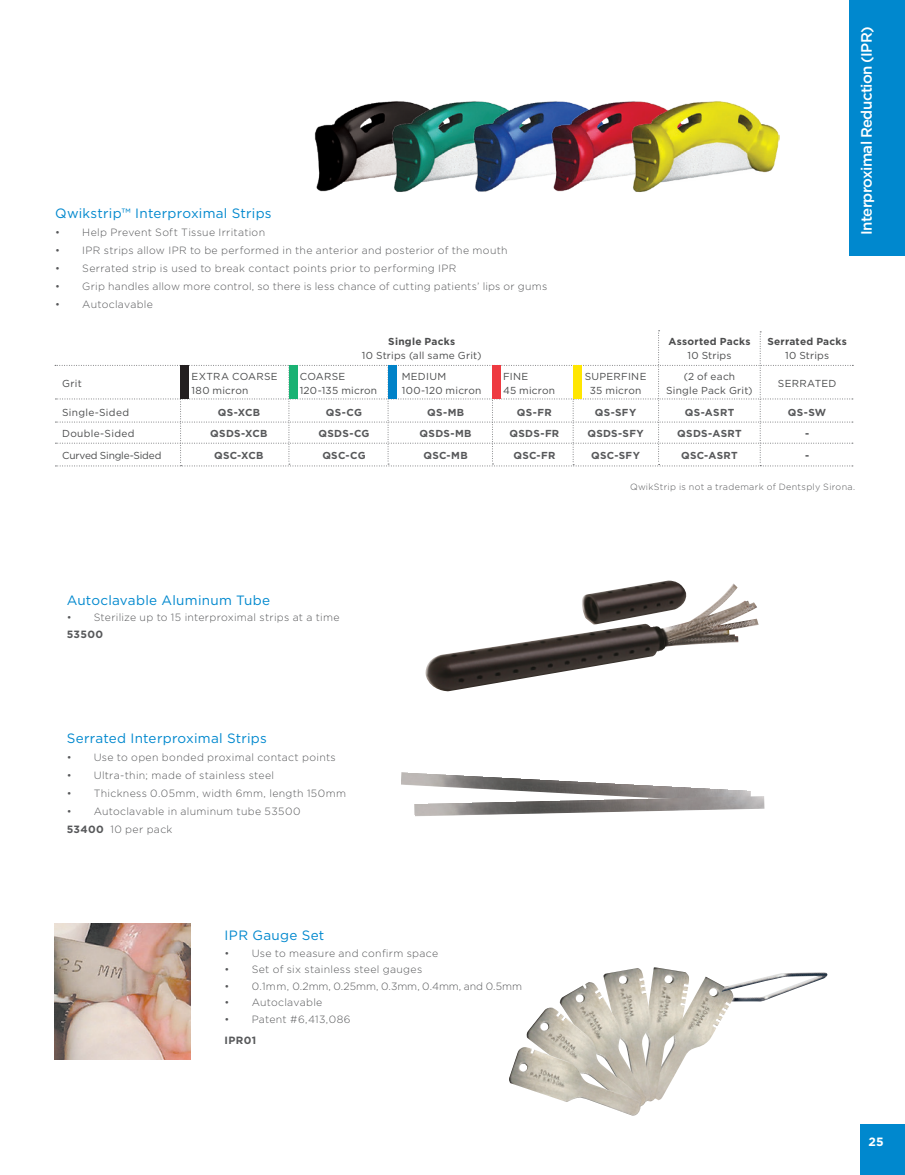
<style>
.page{position:relative;width:905px;height:1175px;background:#fff}
.page>*{position:absolute;margin:0;border:0;box-sizing:border-box;transform-origin:0 0}
.t1{font:500 15px "Gotham";letter-spacing:-.04em;color:#fff}
.t2{font:13.5px "Gotham";letter-spacing:.02em;color:#0088ce}
.t3{font:700 12px "Gotham";color:#fff}
.t4{font:300 10.5px "Gotham";letter-spacing:.025em;color:#57585a}
.t5{font:300 10.5px "Gotham";letter-spacing:-.005em;color:#57585a}
.t6{font:700 10.5px "Gotham";letter-spacing:.03em;color:#57585a}
.t7{font:10.2px "Gotham";letter-spacing:.02em;color:#4b4c4d}
.t8{font:700 10.2px "Gotham";letter-spacing:.03em;color:#57585a}
.t9{font:700 10.2px "Gotham";letter-spacing:.025em;color:#4b4c4d}
.t10{font:10.2px "Gotham";letter-spacing:-.02em;color:#4b4c4d}
.t11{font:300 9px "Gotham";letter-spacing:.035em;color:#57585a}
.s1{font-weight:700}
</style>
<div class="page">
<img style="left:314px;top:101px;width:76px;height:91px">
<img style="left:390px;top:101px;width:80px;height:91px">
<img style="left:470px;top:101px;width:79px;height:91px">
<img style="left:549px;top:101px;width:80px;height:91px">
<img style="left:629px;top:101px;width:150px;height:91px">
<img style="left:425px;top:580px;width:333px;height:111px">
<img style="left:401px;top:772px;width:350px;height:24px">
<img style="left:414px;top:796px;width:350px;height:20px">
<svg style="left:55px;top:330px;width:798px;height:136px"></svg>
<img style="left:689px;top:976px;width:44px;height:75px">
<img style="left:721px;top:972px;width:106px;height:29px">
<img style="left:651px;top:967px;width:38px;height:134px">
<img style="left:603px;top:968px;width:48px;height:134px">
<img style="left:559px;top:982px;width:87px;height:124px">
<img style="left:526px;top:1007px;width:116px;height:99px">
<img style="left:509px;top:1047px;width:132px;height:68px">
<img style="left:54px;top:923px;width:136px;height:136px">
<div style="left:180px;top:365px;width:9px;height:34px;background:#231f20"></div>
<div style="left:387px;top:365px;width:9px;height:34px;background:#0082c8"></div>
<div style="left:492px;top:365px;width:8px;height:34px;background:#ee3a41"></div>
<div style="left:573px;top:365px;width:8px;height:34px;background:#ffe601"></div>
<div style="left:289px;top:365px;width:8px;height:34px;background:#19b273"></div>
<div style="left:849px;top:0;width:55px;height:255px;background:#0088ce"></div>
<div style="left:859px;top:1123px;width:45px;height:51px;background:#0088ce"></div>
<p class="t2" style="left:55px;top:204px;width:218px">Qwikstrip™ Interproximal Strips</p>
<p class="t4" style="left:55px;top:225px;width:211px">• Help Prevent Soft Tissue Irritation</p>
<p class="t4" style="left:55px;top:243px;width:454px">• IPR strips allow IPR to be performed in the anterior and posterior of the mouth</p>
<p class="t4" style="left:55px;top:261px;width:403px">• Serrated strip is used to break contact points prior to performing IPR</p>
<p class="t4" style="left:55px;top:279px;width:493px">• Grip handles allow more control, so there is less chance of cutting patients’ lips or gums</p>
<p class="t4" style="left:55px;top:297px;width:99px">• Autoclavable</p>
<p class="t9" style="left:388px;top:335px;width:68px">Single Packs</p>
<p class="t7" style="left:362px;top:348px;width:121px">10 Strips (all same Grit)</p>
<p class="t9" style="left:668px;top:335px;width:83px">Assorted Packs</p>
<p class="t7" style="left:687px;top:348px;width:46px">10 Strips</p>
<p class="t9" style="left:767px;top:335px;width:81px">Serrated Packs</p>
<p class="t7" style="left:785px;top:348px;width:46px">10 Strips</p>
<p class="t7" style="left:62px;top:377px;width:21px">Grit</p>
<p class="t7" style="left:191px;top:370px;width:88px">EXTRA COARSE</p>
<p class="t7" style="left:191px;top:384px;width:58px">180 micron</p>
<p class="t7" style="left:300px;top:370px;width:47px">COARSE</p>
<p class="t7" style="left:300px;top:384px;width:79px">120-135 micron</p>
<p class="t7" style="left:401px;top:370px;width:46px">MEDIUM</p>
<p class="t7" style="left:401px;top:384px;width:81px">100-120 micron</p>
<p class="t7" style="left:503px;top:370px;width:27px">FINE</p>
<p class="t7" style="left:503px;top:384px;width:54px">45 micron</p>
<p class="t7" style="left:584px;top:370px;width:63px">SUPERFINE</p>
<p class="t7" style="left:589px;top:384px;width:53px">35 micron</p>
<p class="t7" style="left:683px;top:370px;width:53px">(2 of each</p>
<p class="t7" style="left:666px;top:384px;width:88px">Single Pack Grit)</p>
<p class="t7" style="left:778px;top:377px;width:60px">SERRATED</p>
<p class="t7" style="left:62px;top:405px;width:69px">Single-Sided</p>
<p class="t8" style="left:218px;top:405px;width:44px">QS-XCB</p>
<p class="t8" style="left:326px;top:405px;width:38px">QS-CG</p>
<p class="t8" style="left:427px;top:405px;width:39px">QS-MB</p>
<p class="t8" style="left:517px;top:405px;width:36px">QS-FR</p>
<p class="t8" style="left:594px;top:405px;width:43px">QS-SFY</p>
<p class="t8" style="left:684px;top:405px;width:51px">QS-ASRT</p>
<p class="t8" style="left:788px;top:405px;width:40px">QS-SW</p>
<p class="t7" style="left:62px;top:427px;width:74px">Double-Sided</p>
<p class="t8" style="left:210px;top:427px;width:59px">QSDS-XCB</p>
<p class="t8" style="left:318px;top:427px;width:53px">QSDS-CG</p>
<p class="t8" style="left:419px;top:427px;width:53px">QSDS-MB</p>
<p class="t8" style="left:509px;top:427px;width:51px">QSDS-FR</p>
<p class="t8" style="left:587px;top:427px;width:58px">QSDS-SFY</p>
<p class="t8" style="left:677px;top:427px;width:66px">QSDS-ASRT</p>
<p class="t8" style="left:805px;top:427px;width:6px">-</p>
<p class="t10" style="left:62px;top:448px;width:101px">Curved Single-Sided</p>
<p class="t8" style="left:214px;top:448px;width:51px">QSC-XCB</p>
<p class="t8" style="left:322px;top:448px;width:45px">QSC-CG</p>
<p class="t8" style="left:423px;top:448px;width:46px">QSC-MB</p>
<p class="t8" style="left:513px;top:448px;width:43px">QSC-FR</p>
<p class="t8" style="left:591px;top:448px;width:50px">QSC-SFY</p>
<p class="t8" style="left:681px;top:448px;width:58px">QSC-ASRT</p>
<p class="t8" style="left:805px;top:448px;width:6px">-</p>
<h1 class="t1" style="left:856px;top:235px;width:210px;rotate:-90deg">Interproximal Reduction (IPR)</h1>
<p class="t2" style="left:67px;top:591px;width:205px">Autoclavable Aluminum Tube</p>
<p class="t4" style="left:67px;top:610px;width:274px">• Sterilize up to 15 interproximal strips at a time</p>
<p class="t6" style="left:67px;top:627px;width:38px">53500</p>
<p class="t2" style="left:67px;top:729px;width:202px">Serrated Interproximal Strips</p>
<p class="t4" style="left:67px;top:750px;width:271px">• Use to open bonded proximal contact points</p>
<p class="t4" style="left:67px;top:768px;width:209px">• Ultra-thin; made of stainless steel</p>
<p class="t4" style="left:67px;top:786px;width:281px">• Thickness 0.05mm, width 6mm, length 150mm</p>
<p class="t4" style="left:67px;top:804px;width:235px">• Autoclavable in aluminum tube 53500</p>
<p class="t4" style="left:67px;top:822px;width:107px"><span class="s1">53400</span> 10 per pack</p>
<p class="t2" style="left:225px;top:926px;width:101px">IPR Gauge Set</p>
<p class="t4" style="left:225px;top:946px;width:215px">• Use to measure and confirm space</p>
<p class="t4" style="left:225px;top:963px;width:199px">• Set of six stainless steel gauges</p>
<p class="t5" style="left:225px;top:979px;width:299px">• 0.1mm, 0.2mm, 0.25mm, 0.3mm, 0.4mm, and 0.5mm</p>
<p class="t4" style="left:225px;top:996px;width:99px">• Autoclavable</p>
<p class="t4" style="left:225px;top:1012px;width:127px">• Patent #6,413,086</p>
<p class="t6" style="left:225px;top:1033px;width:33px">IPR01</p>
<p class="t11" style="left:630px;top:481px;width:227px">QwikStrip is not a trademark of Dentsply Sirona.</p>
<p class="t3" style="left:868px;top:1133px;width:17px">25</p>
</div>
